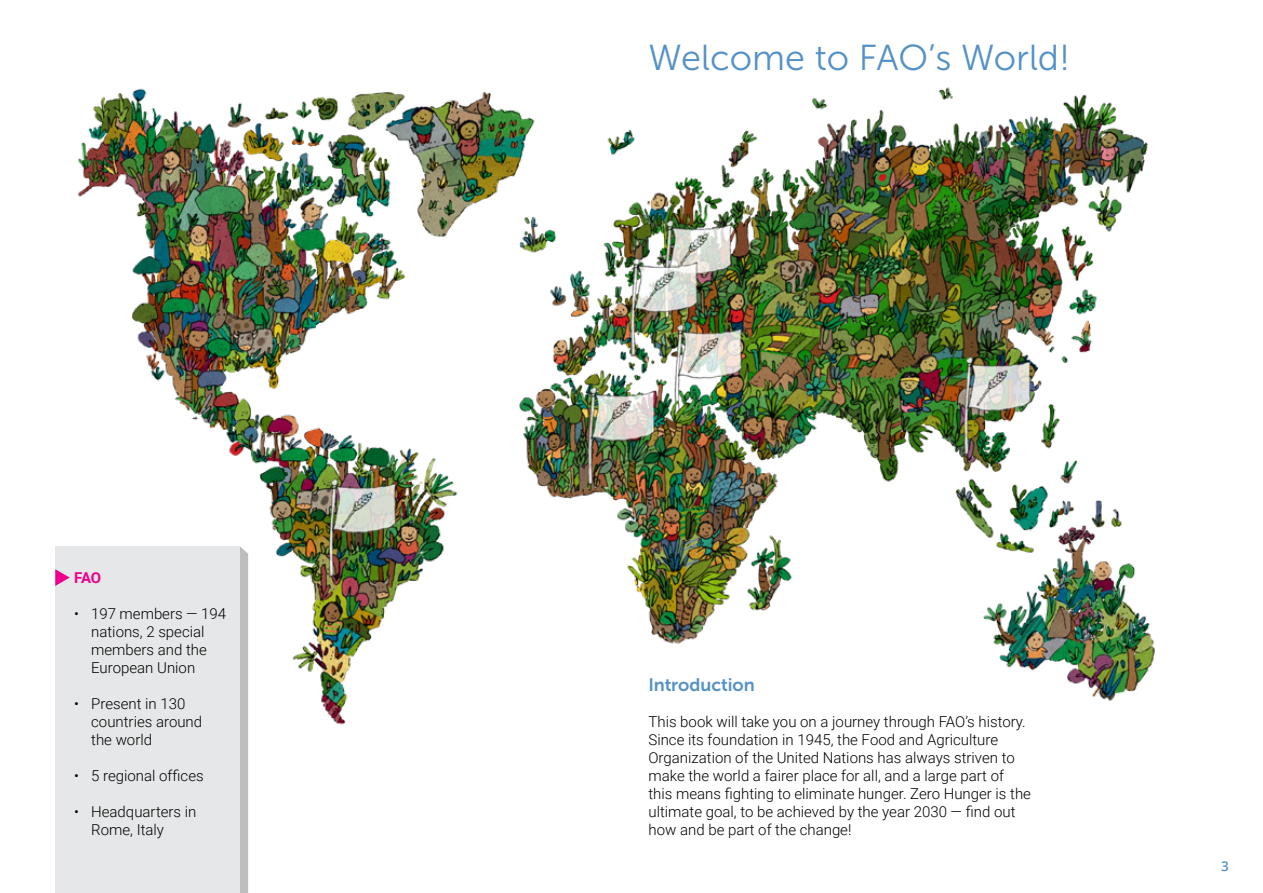
<style>
.page{position:relative;width:1263px;height:893px;background:#fff}
.page>*{position:absolute;margin:0;border:0;box-sizing:border-box;transform-origin:0 0}
.t1{font:36px "Museo Sans 300";color:#5391c6}
.t2{font:18px "Museo Sans 700";letter-spacing:-.005em;color:#5391c6}
.t3{font:300 15px/18px "Roboto";color:#000}
.t4{font:700 15px "Roboto";color:#ec008c}
.t5{font:600 13.5px "Open Sans";color:#5391c6}
</style>
<div class="page">
<img style="left:55px;top:87px;width:1100px;height:638px">
<div style="left:240px;top:547px;width:8px;height:346px;background:#bcbec0"></div>
<div style="left:55px;top:547px;width:185px;height:346px;background:#e6e7e8"></div>
<svg style="left:55px;top:569px;width:15px;height:17px"></svg>
<p class="t4" style="left:74px;top:567px;width:29px">FAO</p>
<p class="t3" style="left:91px;top:604px;width:136px;text-indent:-17px">• 197 members — 194 nations, 2 special members and the<br>European Union</p>
<p class="t3" style="left:91px;top:694px;width:112px;text-indent:-17px">• Present in 130 countries around the world</p>
<p class="t3" style="left:74px;top:766px;width:131px">• 5 regional offices</p>
<p class="t3" style="left:91px;top:802px;width:107px;text-indent:-17px">• Headquarters in<br>Rome, Italy</p>
<h1 class="t1" style="left:648px;top:38px;width:423px">Welcome to FAO’s World!</h1>
<p class="t2" style="left:648px;top:674px;width:108px">Introduction</p>
<p class="t3" style="left:648px;top:712px;width:384px">This book will take you on a journey through FAO’s history.<br>Since its foundation in 1945, the Food and Agriculture Organization of the United Nations has always striven to make the world a fairer place for all, and a large part of this means fighting to eliminate hunger. Zero Hunger is the ultimate goal, to be achieved by the year 2030 — find out how and be part of the change!</p>
<p class="t5" style="left:1221px;top:856px;width:9px">3</p>
</div>
